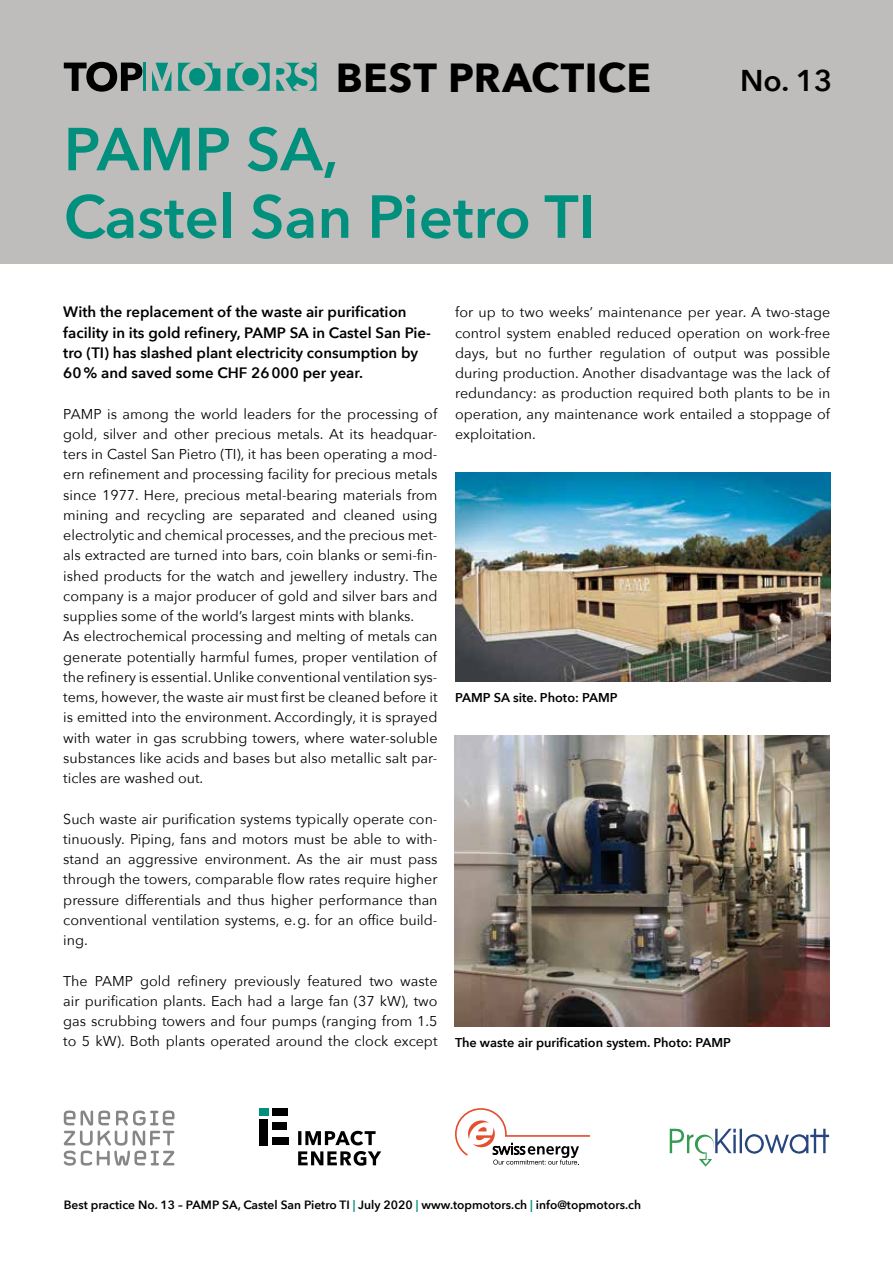
<style>
.page{position:relative;width:893px;height:1263px;background:#fff}
.page>*{position:absolute;margin:0;border:0;box-sizing:border-box;transform-origin:0 0}
.t1{font:600 60px/67.5px "Avenir Next";color:#00907d}
.t2{font:700 40.5px "Avenir Next";letter-spacing:.01em;color:#000}
.t3{font:600 30px "Avenir Next";color:#000}
.t4{font:600 15px/20.2px "Avenir Next";color:#000}
.t5{font:14.25px/20.2px "Avenir Next";color:#000;text-align:justify}
.t6{font:600 12.75px "Avenir Next";color:#000}
.t7{font:600 12px "Avenir Next";color:#000}
.s1{color:#00907d}
</style>
<div class="page">
<svg style="left:298px;top:1151px;width:83px;height:15px"></svg>
<svg style="left:298px;top:1131px;width:78px;height:14px"></svg>
<div style="left:259px;top:1119px;width:9px;height:26px;background:#000"></div>
<div style="left:259px;top:1108px;width:10px;height:8px;background:#00907d"></div>
<div style="left:272px;top:1108px;width:16px;height:8px;background:#000"></div>
<div style="left:272px;top:1123px;width:15px;height:7px;background:#000"></div>
<div style="left:272px;top:1137px;width:17px;height:8px;background:#000"></div>
<div style="left:0;top:0;width:893px;height:264px;background:#bebdbc"></div>
<svg style="left:64px;top:62px;width:78px;height:30px"></svg>
<svg style="left:178px;top:63px;width:42px;height:28px"></svg>
<hr style="left:144px;top:63px;width:2px;height:28px;background:#00907d">
<svg style="left:152px;top:63px;width:20px;height:28px"></svg>
<svg style="left:227px;top:63px;width:43px;height:28px"></svg>
<svg style="left:276px;top:63px;width:40px;height:28px"></svg>
<svg style="left:64px;top:1110px;width:110px;height:55px"></svg>
<svg style="left:455px;top:1108px;width:135px;height:57px"></svg>
<svg style="left:670px;top:1129px;width:159px;height:37px"></svg>
<img style="left:455px;top:473px;width:375px;height:209px">
<img style="left:455px;top:735px;width:374px;height:291px">
<h2 class="t2" style="left:336px;top:42px;width:317px">BEST PRACTICE</h2>
<h3 class="t3" style="left:740px;top:55px;width:94px">No. 13</h3>
<h1 class="t1" style="left:64px;top:114px;width:533px">PAMP SA,<br>Castel San Pietro TI</h1>
<p class="t4" style="left:63px;top:302px;width:369px">With the replacement of the waste air purification facility in its gold refinery, PAMP SA in Castel San Pie&shy;tro (TI) has slashed plant electricity consumption by 60% and saved some CHF 26000 per year.</p>
<p class="t5" style="left:63px;top:403px;width:376px;text-align:left">PAMP is among the world leaders for the processing of gold, silver and other precious metals. At its headquar&shy;ters in Castel San Pietro (TI), it has been operating a mod&shy;ern refinement and processing facility for precious metals since 1977. Here, precious metal-bearing materials from mining and recycling are separated and cleaned using electrolytic and chemical processes, and the precious met&shy;als extracted are turned into bars, coin blanks or semi-fin&shy;ished products for the watch and jewellery industry. The company is a major producer of gold and silver bars and supplies some of the world’s largest mints with blanks.<br>As electrochemical processing and melting of metals can generate potentially harmful fumes, proper ventilation of the refinery is essential. Unlike conventional ventilation sys&shy;tems, however, the waste air must first be cleaned before it is emitted into the environment. Accordingly, it is sprayed with water in gas scrubbing towers, where water-soluble substances like acids and bases but also metallic salt par&shy;ticles are washed out.</p>
<p class="t5" style="left:63px;top:808px;width:376px">Such waste air purification systems typically operate con&shy;tinuously. Piping, fans and motors must be able to with&shy;stand an aggressive environment. As the air must pass through the towers, comparable flow rates require higher pressure differentials and thus higher performance than conventional ventilation systems, e.g. for an office build&shy;ing.</p>
<p class="t5" style="left:63px;top:970px;width:376px">The PAMP gold refinery previously featured two waste air purification plants. Each had a large fan (37 kW), two gas scrubbing towers and four pumps (ranging from 1.5 to 5 kW). Both plants operated around the clock except</p>
<p class="t5" style="left:455px;top:302px;width:377px">for up to two weeks’ maintenance per year. A two-stage control system enabled reduced operation on work-free days, but no further regulation of output was possible during production. Another disadvantage was the lack of redundancy: as production required both plants to be in operation, any maintenance work entailed a stoppage of exploitation.</p>
<p class="t6" style="left:455px;top:687px;width:164px">PAMP SA site. Photo: PAMP</p>
<p class="t6" style="left:455px;top:1031px;width:277px">The waste air purification system. Photo: PAMP</p>
<p class="t7" style="left:64px;top:1194px;width:579px">Best practice No. 13 – PAMP SA, Castel San Pietro TI <span class="s1">|</span> July 2020 <span class="s1">|</span> www.topmotors.ch <span class="s1">|</span> info@topmotors.ch</p>
</div>
